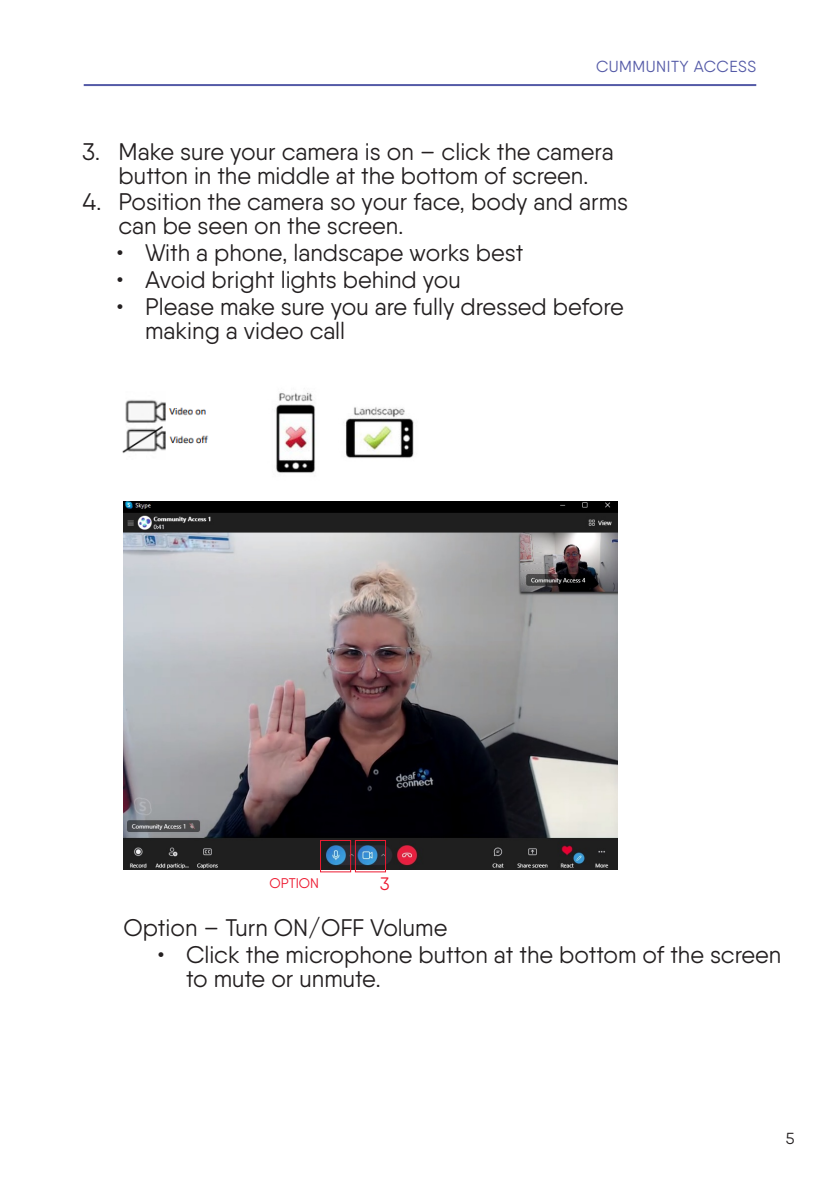
<style>
.page{position:relative;width:840px;height:1191px;background:#fff}
.page>*{position:absolute;margin:0;border:0;box-sizing:border-box;transform-origin:0 0}
.Body_Copy{font:24px/24px "Qanelas Soft";color:#231f20}
.Body_Copy-2{font:18px "Qanelas Soft";color:#ed1a31}
.t1{font:16px "Qanelas Soft";letter-spacing:.03em;color:#545aa7}
.t2{font:16px "Qanelas Soft";color:#231f20}
.Body_Copy-3{font:14px "Qanelas Soft";color:#ed1a31}
</style>
<div class="page">
<hr style="left:84px;top:84px;width:671px;height:2px;background:#545aa7">
<img style="left:122px;top:399px;width:87px;height:54px">
<img style="left:123px;top:501px;width:494px;height:368px">
<div style="left:320px;top:840px;width:31px;height:32px;border:1px solid #ed1a31"></div>
<div style="left:355px;top:840px;width:31px;height:32px;border:1px solid #ed1a31"></div>
<img style="left:276px;top:392px;width:138px;height:81px">
<p class="t1" style="left:596px;top:56px;width:161px">CUMMUNITY ACCESS</p>
<p class="Body_Copy" style="left:82px;top:139px;width:532px;text-align:center">3. Make sure your camera is on – click the camera button in the middle at the bottom of screen.</p>
<p class="Body_Copy" style="left:118px;top:190px;width:511px;text-indent:-36px">4. Position the camera so your face, body and arms can be seen on the screen.</p>
<p class="Body_Copy" style="left:117px;top:241px;width:408px">• With a phone, landscape works best</p>
<p class="Body_Copy" style="left:117px;top:267px;width:345px">• Avoid bright lights behind you</p>
<p class="Body_Copy" style="left:145px;top:294px;width:480px;text-indent:-28px">• Please make sure you are fully dressed before making a video call</p>
<p class="Body_Copy-3" style="left:269px;top:874px;width:51px">OPTION</p>
<p class="Body_Copy-2" style="left:380px;top:873px;width:11px">3</p>
<p class="Body_Copy" style="left:123px;top:915px;width:325px">Option – Turn ON/OFF Volume</p>
<p class="Body_Copy" style="left:186px;top:942px;width:596px;text-indent:-28px">• Click the microphone button at the bottom of the screen to mute or unmute.</p>
<p class="t2" style="left:785px;top:1128px;width:10px">5</p>
</div>
